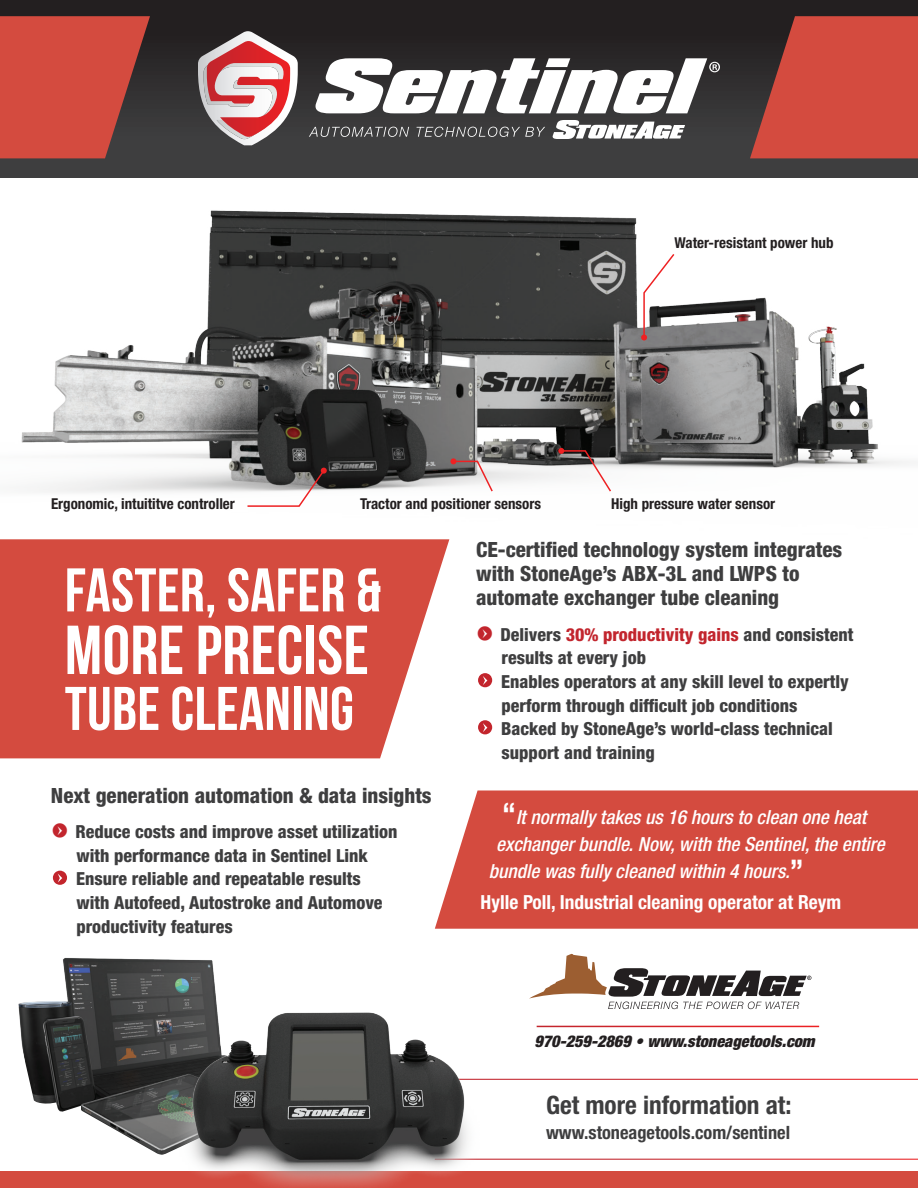
<style>
.page{position:relative;width:918px;height:1188px;background:#fff}
.page>*{position:absolute;margin:0;border:0;box-sizing:border-box;transform-origin:0 0}
.t1{font:700 69px "Bebas Neue";letter-spacing:.005em;color:#fff}
.t2{font:700 61.5px "Bebas Neue";letter-spacing:.005em;color:#fff}
.t3{font:700 condensed 25.35px "Helvetica Neue LT Std";color:#3e3e3f}
.t4{font:800 condensed 21px/23.5px "Helvetica Neue LT Std";color:#3e3e3f}
.t5{font:italic 500 condensed 19.35px "Helvetica Neue LT Std";color:#fff}
.t6{font:700 condensed 19.35px "Helvetica Neue LT Std";color:#fff}
.t7{font:700 condensed 18.3px "Helvetica Neue LT Std";color:#3e3e3f}
.t8{font:800 condensed 18px/23.5px "Helvetica Neue LT Std";color:#3e3e3f}
.t9{font:italic 900 condensed 16.2px "Helvetica Neue LT Std";color:#231f20}
.t10{font:700 condensed 15px "Helvetica Neue LT Std";color:#231f20}
.s1{color:#c2252d}
.s2{font-weight:700;font-style:normal;font-size:29.85px}
</style>
<div class="page">
<img style="left:18px;top:958px;width:196px;height:154px">
<img style="left:0;top:177px;width:918px;height:363px">
<div style="left:0;top:0;width:918px;height:177px;background:linear-gradient(to bottom,#1f1a1b,#444445)"></div>
<div style="left:0;top:1172px;width:918px;height:16px;background:#d44b3f"></div>
<svg style="left:565px;top:954px;width:246px;height:55px"></svg>
<svg style="left:0;top:16px;width:150px;height:142px;background:#be483d"></svg>
<svg style="left:750px;top:16px;width:168px;height:142px;background:#bd463c"></svg>
<div style="left:435px;top:791px;width:483px;height:138px;background:#d44b3f"></div>
<svg style="left:0;top:539px;width:449px;height:219px;background:#d7584d"></svg>
<svg style="left:246px;top:468px;width:81px;height:40px"></svg>
<svg style="left:450px;top:458px;width:44px;height:35px"></svg>
<svg style="left:558px;top:448px;width:55px;height:45px"></svg>
<svg style="left:641px;top:252px;width:35px;height:88px"></svg>
<svg style="left:198px;top:31px;width:100px;height:114px"></svg>
<svg style="left:553px;top:120px;width:132px;height:19px"></svg>
<svg style="left:309px;top:127px;width:100px;height:10px"></svg>
<svg style="left:417px;top:127px;width:128px;height:10px"></svg>
<svg style="left:316px;top:58px;width:404px;height:55px"></svg>
<img style="left:65px;top:975px;width:538px;height:213px">
<p class="t10" style="left:674px;top:234px;width:161px">Water-resistant power hub</p>
<p class="t10" style="left:51px;top:495px;width:185px">Ergonomic, intuititve controller</p>
<p class="t10" style="left:360px;top:495px;width:183px">Tractor and positioner sensors</p>
<p class="t10" style="left:611px;top:495px;width:166px">High pressure water sensor</p>
<h2 class="t2" style="left:65px;top:556px;width:318px">FASTER, SAFER &amp;</h2>
<h1 class="t1" style="left:65px;top:612px;width:306px">MORE PRECISE</h1>
<h2 class="t2" style="left:65px;top:675px;width:291px">TUBE CLEANING</h2>
<p class="t4" style="left:51px;top:783px;width:382px">Next generation automation &amp; data insights</p>
<p class="t8" style="left:52px;top:820px;width:346px;text-align:center"><sup>◆</sup> Reduce costs and improve asset utilization with performance data in Sentinel Link</p>
<p class="t8" style="left:76px;top:867px;width:308px;text-indent:-24px"><sup>◆</sup> Ensure reliable and repeatable results with Autofeed, Autostroke and Automove productivity features</p>
<p class="t4" style="left:476px;top:538px;width:368px">CE-certified technology system integrates with StoneAge’s ABX-3L and LWPS to automate exchanger tube cleaning</p>
<p class="t8" style="left:502px;top:622px;width:353px;text-indent:-24px"><sup>◆</sup> Delivers <span class="s1">30% productivity gains</span> and consistent results at every job</p>
<p class="t8" style="left:502px;top:669px;width:349px;text-indent:-24px"><sup>◆</sup> Enables operators at any skill level to expertly perform through difficult job conditions</p>
<p class="t8" style="left:502px;top:717px;width:333px;text-indent:-24px"><sup>◆</sup> Backed by StoneAge’s world-class technical support and training</p>
<p class="t5" style="left:502px;top:806px;width:365px"><span class="s2">“</span>It normally takes us 16 hours to clean one heat</p>
<p class="t5" style="left:496px;top:833px;width:390px">exchanger bundle. Now, with the Sentinel, the entire</p>
<p class="t5" style="left:489px;top:860px;width:317px">bundle was fully cleaned within 4 hours.<span class="s2">”</span></p>
<p class="t6" style="left:481px;top:890px;width:362px">Hylle Poll, Industrial cleaning operator at Reym</p>
<p class="t9" style="left:534px;top:1031px;width:282px">970-259-2869 • www.stoneagetools.com</p>
<h3 class="t3" style="left:546px;top:1090px;width:247px">Get more information at:</h3>
<p class="t7" style="left:546px;top:1122px;width:246px">www.stoneagetools.com/sentinel</p>
</div>
